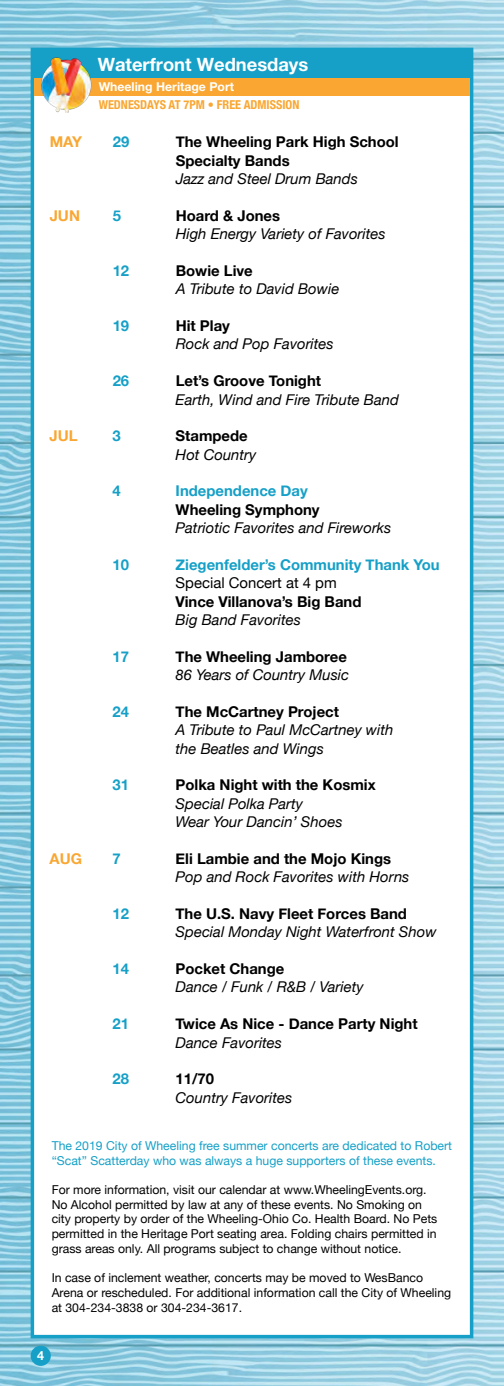
<style>
.page{position:relative;width:504px;height:1386px;background:#fff}
.page>*{position:absolute;margin:0;border:0;box-sizing:border-box;transform-origin:0 0}
.t1{font:700 18.38px "Helvetica Neue LT Pro";color:#fff}
.t2{font:italic 14.88px/18.4px "Helvetica Neue";color:#000}
.t3{font:700 14.88px/18.4px "Helvetica Neue";color:#000}
.t4{font:700 14.88px "Helvetica Neue";color:#16a0c7}
.t5{font:14.88px "Helvetica Neue";color:#000}
.t6{font:700 14.88px "Helvetica Neue";color:#f9a732}
.t7{font:700 12.6px "Helvetica Neue";color:#fff}
.t8{font:12.25px/14.7px "Helvetica Neue";color:#000}
.t9{font:12.25px/14.7px "Helvetica Neue";color:#16a0c7}
.t10{font:700 condensed 12.25px "Helvetica Neue";color:#f9a732}
.t11{font:700 12.25px "Helvetica Neue LT Pro";color:#fff}
</style>
<div class="page">
<img style="left:0;top:0;width:504px;height:1386px">
<div style="left:31px;top:48px;width:442px;height:1290px;background:#fff;border:4px solid #16a0c7"></div>
<div style="left:31px;top:1346px;width:20px;height:20px;background:#16a0c7;border-radius:50%"></div>
<div style="left:34px;top:78px;width:436px;height:18px;background:#f9a732"></div>
<div style="left:31px;top:49px;width:441px;height:29px;background:#16a0c7"></div>
<img style="left:41px;top:57px;width:51px;height:55px">
<h1 class="t1" style="left:98px;top:53px;width:212px">Waterfront Wednesdays</h1>
<p class="t11" style="left:99px;top:79px;width:137px">Wheeling Heritage Port</p>
<p class="t10" style="left:99px;top:95px;width:202px">WEDNESDAYS AT 7PM • FREE ADMISSION</p>
<p class="t6" style="left:50px;top:130px;width:34px">MAY</p>
<p class="t4" style="left:113px;top:130px;width:18px">29</p>
<p class="t3" style="left:176px;top:133px;width:225px">The Wheeling Park High School<br>Specialty Bands</p>
<p class="t2" style="left:176px;top:170px;width:184px">Jazz and Steel Drum Bands</p>
<p class="t6" style="left:50px;top:204px;width:32px">JUN</p>
<p class="t4" style="left:113px;top:204px;width:10px">5</p>
<p class="t3" style="left:176px;top:207px;width:106px">Hoard &amp; Jones</p>
<p class="t2" style="left:176px;top:226px;width:212px">High Energy Variety of Favorites</p>
<p class="t4" style="left:113px;top:259px;width:18px">12</p>
<p class="t3" style="left:176px;top:262px;width:79px">Bowie Live</p>
<p class="t2" style="left:176px;top:281px;width:165px">A Tribute to David Bowie</p>
<p class="t4" style="left:113px;top:314px;width:18px">19</p>
<p class="t3" style="left:176px;top:317px;width:56px">Hit Play</p>
<p class="t2" style="left:176px;top:336px;width:160px">Rock and Pop Favorites</p>
<p class="t4" style="left:113px;top:369px;width:18px">26</p>
<p class="t3" style="left:176px;top:372px;width:147px">Let’s Groove Tonight</p>
<p class="t2" style="left:176px;top:391px;width:225px">Earth, Wind and Fire Tribute Band</p>
<p class="t6" style="left:50px;top:424px;width:30px">JUL</p>
<p class="t4" style="left:113px;top:424px;width:10px">3</p>
<p class="t3" style="left:176px;top:427px;width:74px">Stampede</p>
<p class="t2" style="left:176px;top:446px;width:82px">Hot Country</p>
<p class="t4" style="left:113px;top:479px;width:10px">4</p>
<p class="t4" style="left:176px;top:479px;width:134px">Independence Day</p>
<p class="t3" style="left:176px;top:501px;width:146px">Wheeling Symphony</p>
<p class="t2" style="left:176px;top:520px;width:217px">Patriotic Favorites and Fireworks</p>
<p class="t4" style="left:113px;top:553px;width:18px">10</p>
<p class="t4" style="left:176px;top:553px;width:266px">Ziegenfelder’s Community Thank You</p>
<p class="t5" style="left:176px;top:572px;width:163px">Special Concert at 4 pm</p>
<p class="t3" style="left:176px;top:593px;width:187px">Vince Villanova’s Big Band</p>
<p class="t2" style="left:176px;top:611px;width:127px">Big Band Favorites</p>
<p class="t4" style="left:113px;top:645px;width:18px">17</p>
<p class="t3" style="left:176px;top:648px;width:173px">The Wheeling Jamboree</p>
<p class="t2" style="left:176px;top:667px;width:175px">86 Years of Country Music</p>
<p class="t4" style="left:113px;top:700px;width:18px">24</p>
<p class="t3" style="left:176px;top:703px;width:165px">The McCartney Project</p>
<p class="t2" style="left:176px;top:722px;width:219px">A Tribute to Paul McCartney with the Beatles and Wings</p>
<p class="t4" style="left:113px;top:773px;width:18px">31</p>
<p class="t3" style="left:176px;top:776px;width:202px">Polka Night with the Kosmix</p>
<p class="t2" style="left:176px;top:795px;width:168px">Special Polka Party<br>Wear Your Dancin’ Shoes</p>
<p class="t6" style="left:50px;top:847px;width:34px">AUG</p>
<p class="t4" style="left:113px;top:847px;width:10px">7</p>
<p class="t3" style="left:176px;top:850px;width:217px">Eli Lambie and the Mojo Kings</p>
<p class="t2" style="left:176px;top:869px;width:235px">Pop and Rock Favorites with Horns</p>
<p class="t4" style="left:113px;top:902px;width:18px">12</p>
<p class="t3" style="left:176px;top:905px;width:233px">The U.S. Navy Fleet Forces Band</p>
<p class="t2" style="left:176px;top:924px;width:263px">Special Monday Night Waterfront Show</p>
<p class="t4" style="left:113px;top:957px;width:18px">14</p>
<p class="t3" style="left:176px;top:960px;width:110px">Pocket Change</p>
<p class="t2" style="left:176px;top:979px;width:190px">Dance / Funk / R&amp;B / Variety</p>
<p class="t4" style="left:113px;top:1012px;width:18px">21</p>
<p class="t3" style="left:176px;top:1015px;width:244px">Twice As Nice - Dance Party Night</p>
<p class="t2" style="left:176px;top:1034px;width:108px">Dance Favorites</p>
<p class="t4" style="left:113px;top:1067px;width:18px">28</p>
<p class="t3" style="left:176px;top:1070px;width:40px">11/70</p>
<p class="t2" style="left:176px;top:1089px;width:118px">Country Favorites</p>
<p class="t9" style="left:52px;top:1139px;width:402px">The 2019 City of Wheeling free summer concerts are dedicated to Robert “Scat” Scatterday who was always a huge supporters of these events.</p>
<p class="t8" style="left:52px;top:1183px;width:387px">For more information, visit our calendar at www.WheelingEvents.org.<br>No Alcohol permitted by law at any of these events. No Smoking on city property by order of the Wheeling-Ohio Co. Health Board. No Pets permitted in the Heritage Port seating area. Folding chairs permitted in grass areas only. All programs subject to change without notice.</p>
<p class="t8" style="left:52px;top:1271px;width:401px">In case of inclement weather, concerts may be moved to WesBanco<br>Arena or rescheduled. For additional information call the City of Wheeling at 304-234-3838 or 304-234-3617.</p>
<p class="t7" style="left:37px;top:1346px;width:9px">4</p>
</div>
